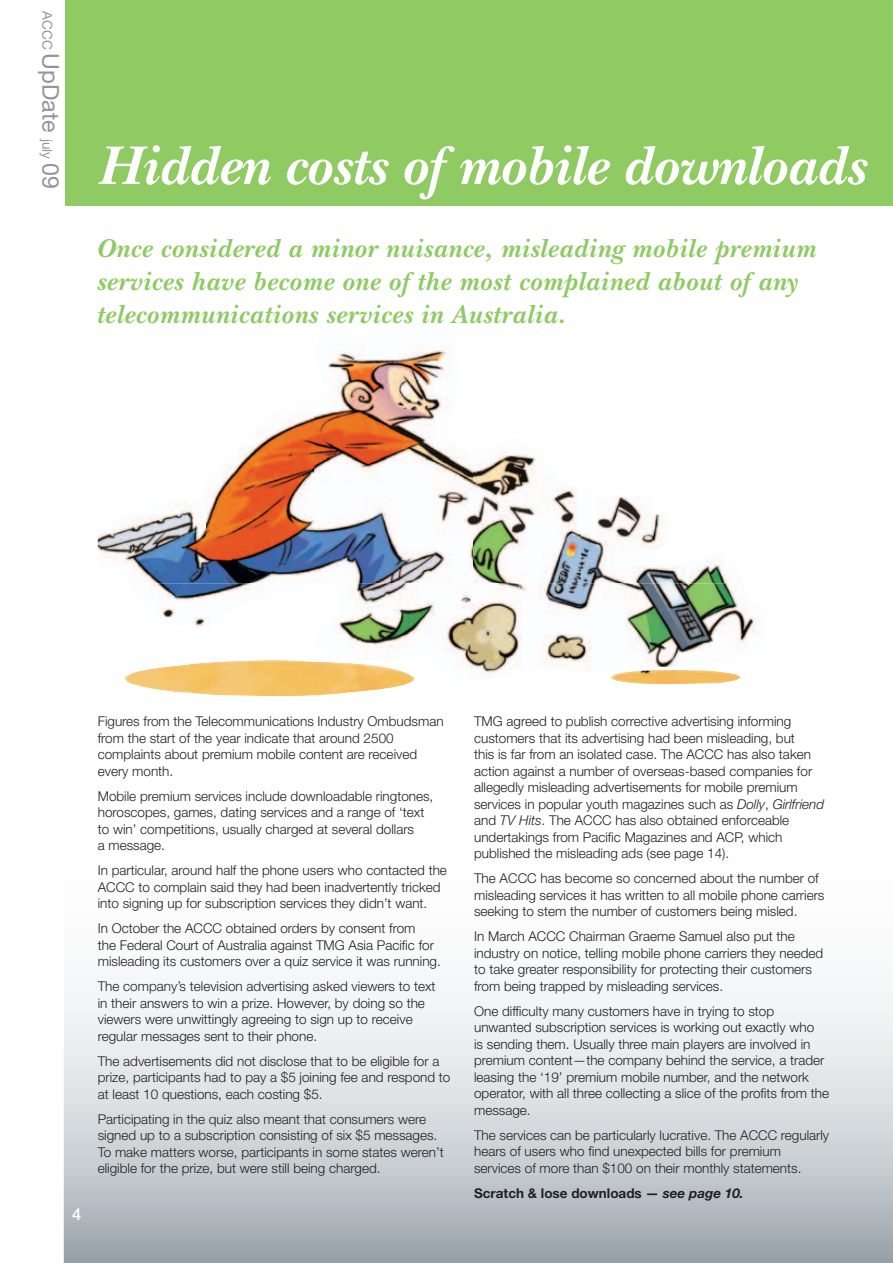
<style>
.page{position:relative;width:893px;height:1263px;background:#fff}
.page>*{position:absolute;margin:0;border:0;box-sizing:border-box;transform-origin:0 0}
.t1{font:italic 700 57px "New Baskerville Std";color:#fff}
.t2{font:italic 700 27px/33px "New Baskerville Std";letter-spacing:.025em;color:#8fca63}
.t3{font:500 16.5px "Helvetica Neue LT Std";color:#fff}
.t4{font:13.65px "Helvetica Neue LT Std";color:#939598}
.t5{font:300 13.5px/16.5px "Helvetica Neue LT Std";color:#231f20}
.t6{font:700 13.5px "Helvetica Neue LT Std";color:#231f20}
.s1{font-size:23.25px}
.s2{font-style:italic}
</style>
<div class="page">
<svg style="left:64px;top:994px;width:829px;height:269px;background:#cfd4d7"></svg>
<div style="left:65px;top:0;width:828px;height:205px;background:#8fca63"></div>
<img style="left:127px;top:681px;width:605px;height:15px">
<img style="left:313px;top:348px;width:161px;height:235px">
<img style="left:206px;top:414px;width:107px;height:169px">
<img style="left:474px;top:452px;width:107px;height:131px">
<img style="left:98px;top:502px;width:108px;height:81px">
<img style="left:581px;top:496px;width:108px;height:87px">
<img style="left:689px;top:560px;width:43px;height:23px">
<img style="left:125px;top:583px;width:633px;height:98px">
<p class="t4" style="left:52px;top:11px;width:179px;rotate:90deg">ACCC <span class="s1">UpDate</span> july <span class="s1">09</span></p>
<h1 class="t1" style="left:98px;top:145px;width:769px">Hidden costs of mobile downloads</h1>
<h2 class="t2" style="left:96px;top:235px;width:721px">Once considered a minor nuisance, misleading mobile premium services have become one of the most complained about of any telecommunications services in Australia.</h2>
<p class="t3" style="left:72px;top:1208px;width:11px">4</p>
<p class="t5" style="left:98px;top:714px;width:347px">Figures from the Telecommunications Industry Ombudsman from the start of the year indicate that around 2500 complaints about premium mobile content are received every month.</p>
<p class="t5" style="left:98px;top:789px;width:337px">Mobile premium services include downloadable ringtones, horoscopes, games, dating services and a range of ‘text to win’ competitions, usually charged at several dollars<br>a message.</p>
<p class="t5" style="left:98px;top:863px;width:351px">In particular, around half the phone users who contacted the<br>ACCC to complain said they had been inadvertently tricked into signing up for subscription services they didn’t want.</p>
<p class="t5" style="left:98px;top:921px;width:345px">In October the ACCC obtained orders by consent from<br>the Federal Court of Australia against TMG Asia Pacific for misleading its customers over a quiz service it was running.</p>
<p class="t5" style="left:98px;top:979px;width:339px">The company’s television advertising asked viewers to text in their answers to win a prize. However, by doing so the viewers were unwittingly agreeing to sign up to receive regular messages sent to their phone.</p>
<p class="t5" style="left:98px;top:1054px;width:354px">The advertisements did not disclose that to be eligible for a prize, participants had to pay a $5 joining fee and respond to at least 10 questions, each costing $5.</p>
<p class="t5" style="left:98px;top:1112px;width:347px">Participating in the quiz also meant that consumers were signed up to a subscription consisting of six $5 messages.<br>To make matters worse, participants in some states weren’t eligible for the prize, but were still being charged.</p>
<p class="t5" style="left:474px;top:714px;width:352px">TMG agreed to publish corrective advertising informing customers that its advertising had been misleading, but<br>this is far from an isolated case. The ACCC has also taken action against a number of overseas-based companies for allegedly misleading advertisements for mobile premium services in popular youth magazines such as <span class="s2">Dolly</span>, <span class="s2">Girlfriend </span>and <span class="s2">TV Hits</span>. The ACCC has also obtained enforceable undertakings from Pacific Magazines and ACP, which published the misleading ads (see page 14).</p>
<p class="t5" style="left:474px;top:871px;width:352px">The ACCC has become so concerned about the number of misleading services it has written to all mobile phone carriers seeking to stem the number of customers being misled.</p>
<p class="t5" style="left:474px;top:929px;width:351px">In March ACCC Chairman Graeme Samuel also put the industry on notice, telling mobile phone carriers they needed to take greater responsibility for protecting their customers from being trapped by misleading services.</p>
<p class="t5" style="left:474px;top:1004px;width:356px">One difficulty many customers have in trying to stop unwanted subscription services is working out exactly who<br>is sending them. Usually three main players are involved in premium content—the company behind the service, a trader leasing the ‘19’ premium mobile number, and the network operator, with all three collecting a slice of the profits from the message.</p>
<p class="t5" style="left:474px;top:1128px;width:357px">The services can be particularly lucrative. The ACCC regularly hears of users who find unexpected bills for premium services of more than $100 on their monthly statements.</p>
<p class="t6" style="left:474px;top:1188px;width:271px">Scratch &amp; lose downloads — <span class="s2">see page 10.</span></p>
</div>
